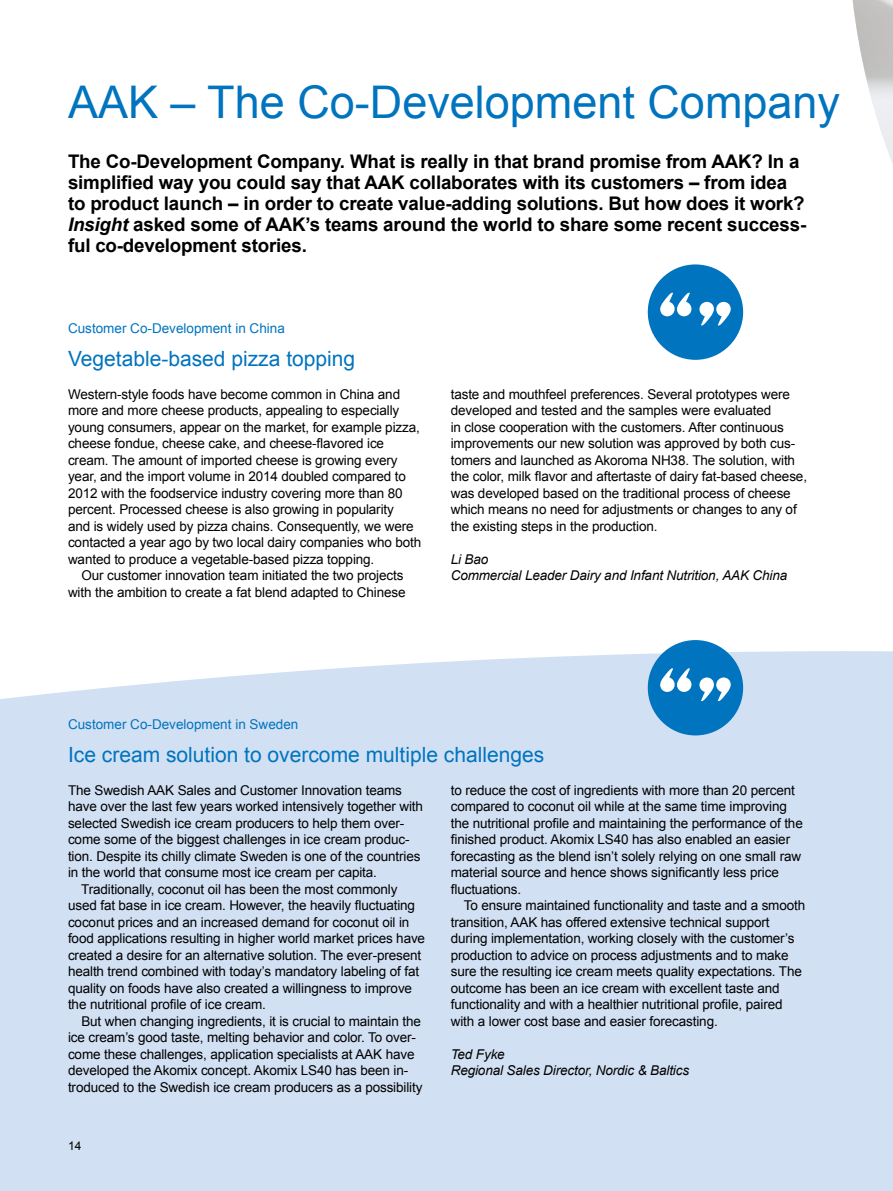
<style>
.page{position:relative;width:893px;height:1191px;background:#fff}
.page>*{position:absolute;margin:0;border:0;box-sizing:border-box;transform-origin:0 0}
.NY_RUBBE{font:45px "Arial";color:#0074be}
.NY_Rubbe_3_14_pt{font:21px "Arial";color:#0074be}
.NY_INGRESS{font:700 18.75px/21px "Arial";letter-spacing:-.01em;color:#000}
.NY_BRÖD{font:13.5px/16.5px "Arial";letter-spacing:-.01em;color:#000}
.NY_BRÖD-2{font:italic 13.5px "Arial";letter-spacing:-.01em;color:#000}
.NY_UB{font:13.5px "Arial";color:#0074be}
.t1{font:12px "Arial";color:#000}
.s1{font-style:italic}
</style>
<div class="page">
<div style="left:0;top:651px;width:893px;height:540px;background:#d2e0f3"></div>
<img style="left:853px;top:0;width:40px;height:164px">
<div style="left:648px;top:640px;width:95px;height:95px;background:#0074be;border-radius:50%"></div>
<svg style="left:699px;top:677px;width:32px;height:24px"></svg>
<svg style="left:660px;top:668px;width:31px;height:24px"></svg>
<div style="left:648px;top:264px;width:95px;height:96px;background:#0074be;border-radius:50%"></div>
<svg style="left:699px;top:302px;width:32px;height:24px"></svg>
<svg style="left:660px;top:292px;width:31px;height:24px"></svg>
<p class="NY_RUBBE" style="left:68px;top:73px;width:773px">AAK – The Co-Development Company</p>
<p class="NY_INGRESS" style="left:68px;top:151px;width:740px">The Co-Development Company. What is really in that brand promise from AAK? In a simplified way you could say that AAK collaborates with its customers – from idea to product launch – in order to create value-adding solutions. But how does it work?<br><span class="s1">Insight</span> asked some of AAK’s teams around the world to share some recent success&shy;ful co-development stories.</p>
<p class="NY_UB" style="left:68px;top:319px;width:218px">Customer Co-Development in China</p>
<p class="NY_Rubbe_3_14_pt" style="left:68px;top:344px;width:289px">Vegetable-based pizza topping</p>
<p class="NY_BRÖD" style="left:68px;top:386px;width:355px">Western-style foods have become common in China and more and more cheese products, appealing to especially young consumers, appear on the market, for example pizza, cheese fondue, cheese cake, and cheese-flavored ice cream. The amount of imported cheese is growing every year, and the import volume in 2014 doubled compared to 2012 with the foodservice industry covering more than 80 percent. Processed cheese is also growing in popularity<br>and is widely used by pizza chains. Consequently, we were contacted a year ago by two local dairy companies who both wanted to produce a vegetable-based pizza topping.</p>
<p class="NY_BRÖD" style="left:68px;top:567px;width:339px;text-align:right">Our customer innovation team initiated the two projects with the ambition to create a fat blend adapted to Chinese</p>
<p class="NY_BRÖD" style="left:451px;top:386px;width:358px">taste and mouthfeel preferences. Several prototypes were developed and tested and the samples were evaluated<br>in close cooperation with the customers. After continuous improvements our new solution was approved by both cus&shy;tomers and launched as Akoroma NH38. The solution, with the color, milk flavor and aftertaste of dairy fat-based cheese, was developed based on the traditional process of cheese which means no need for adjustments or changes to any of the existing steps in the production.</p>
<p class="NY_BRÖD-2" style="left:451px;top:550px;width:39px">Li Bao</p>
<p class="NY_BRÖD-2" style="left:451px;top:567px;width:338px">Commercial Leader Dairy and Infant Nutrition, AAK China</p>
<p class="NY_UB" style="left:68px;top:715px;width:232px">Customer Co-Development in Sweden</p>
<p class="NY_Rubbe_3_14_pt" style="left:68px;top:740px;width:478px">Ice cream solution to overcome multiple challenges</p>
<p class="NY_BRÖD" style="left:68px;top:782px;width:357px">The Swedish AAK Sales and Customer Innovation teams have over the last few years worked intensively together with selected Swedish ice cream producers to help them over&shy;come some of the biggest challenges in ice cream produc&shy;tion. Despite its chilly climate Sweden is one of the countries in the world that consume most ice cream per capita.</p>
<p class="NY_BRÖD" style="left:68px;top:881px;width:359px;text-indent:13px">Traditionally, coconut oil has been the most commonly used fat base in ice cream. However, the heavily fluctuating coconut prices and an increased demand for coconut oil in food applications resulting in higher world market prices have created a desire for an alternative solution. The ever-present health trend combined with today’s mandatory labeling of fat quality on foods have also created a willingness to improve the nutritional profile of ice cream.</p>
<p class="NY_BRÖD" style="left:68px;top:1013px;width:356px;text-indent:13px">But when changing ingredients, it is crucial to maintain the ice cream’s good taste, melting behavior and color. To over&shy;come these challenges, application specialists at AAK have developed the Akomix concept. Akomix LS40 has been in&shy;troduced to the Swedish ice cream producers as a possibility</p>
<p class="t1" style="left:68px;top:1137px;width:15px">14</p>
<p class="NY_BRÖD" style="left:451px;top:782px;width:354px">to reduce the cost of ingredients with more than 20 percent compared to coconut oil while at the same time improving the nutritional profile and maintaining the performance of the finished product. Akomix LS40 has also enabled an easier forecasting as the blend isn’t solely relying on one small raw material source and hence shows significantly less price fluctuations.</p>
<p class="NY_BRÖD" style="left:451px;top:897px;width:356px;text-indent:13px">To ensure maintained functionality and taste and a smooth transition, AAK has offered extensive technical support during implementation, working closely with the customer’s production to advice on process adjustments and to make sure the resulting ice cream meets quality expectations. The outcome has been an ice cream with excellent taste and functionality and with a healthier nutritional profile, paired with a lower cost base and easier forecasting.</p>
<p class="NY_BRÖD-2" style="left:451px;top:1045px;width:56px">Ted Fyke</p>
<p class="NY_BRÖD-2" style="left:451px;top:1062px;width:240px">Regional Sales Director, Nordic &amp; Baltics</p>
</div>
